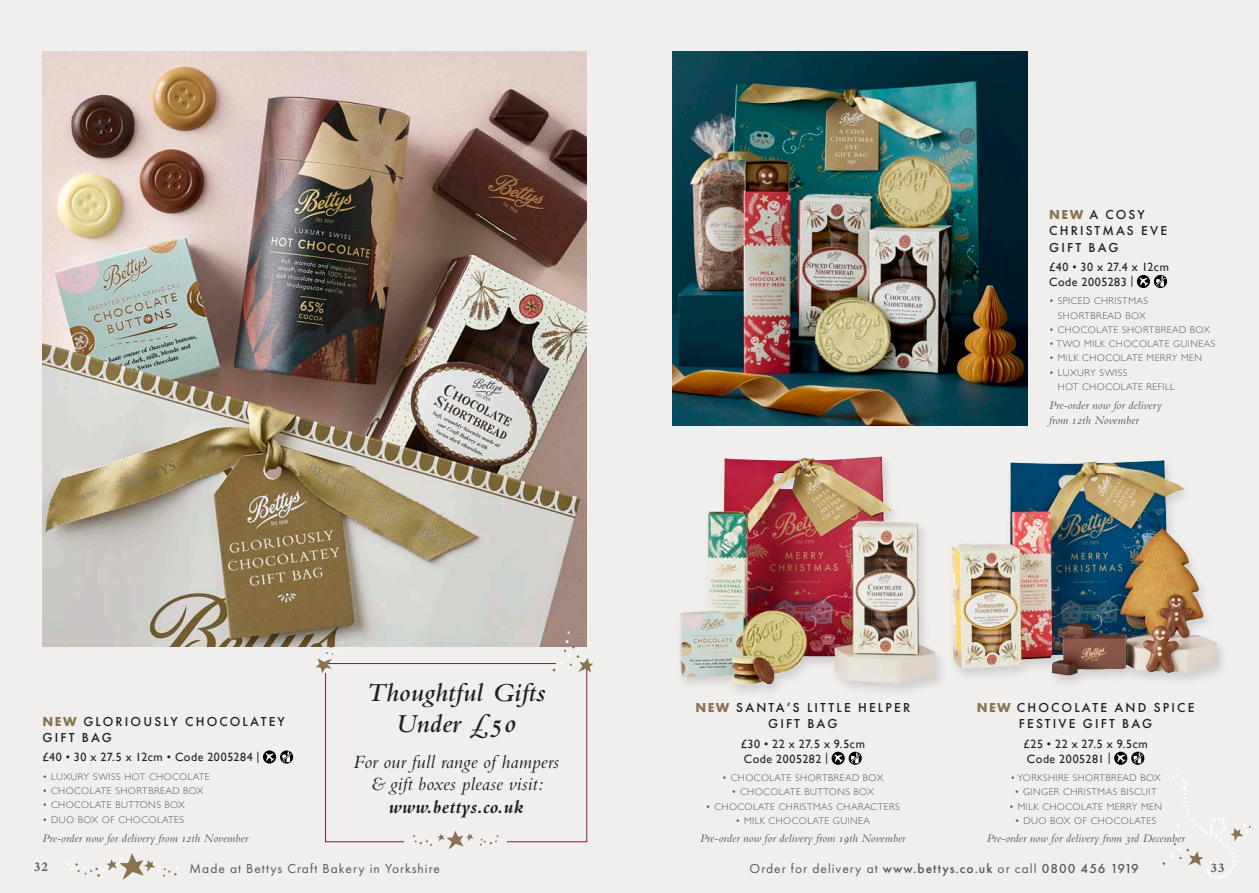
<style>
.page{position:relative;width:1259px;height:893px;background:#fff}
.page>*{position:absolute;margin:0;border:0;box-sizing:border-box;transform-origin:0 0}
.Section_headers{font:italic 600 27px/31.5px "Bembo NT";letter-spacing:.01em;color:#231f20;text-align:center}
.Intro_centered{font:italic 19.5px/22.5px "Bembo NT";letter-spacing:.01em;color:#231f20;text-align:center}
.Product_Title{font:500 13.5px/16.5px "Futura PT";letter-spacing:.16em;color:#231f20;text-align:center}
.Product_Title_left_a{font:500 13.5px/16.5px "Futura PT";letter-spacing:.16em;color:#231f20}
.Page_footers{font:500 13.5px "Futura PT";letter-spacing:.075em;color:#57585a}
.t1{font:13.5px "Futura PT";letter-spacing:.075em;color:#57585a}
.Product{font:700 13.5px "Bembo";color:#57585a}
.Availability_left_al{font:italic 12px/15px "Bembo NT";letter-spacing:.01em;color:#57585a}
.Availability{font:italic 12px "Bembo NT";letter-spacing:.01em;color:#57585a}
.Code_and_Price{font:12px/15px "Gill Sans";letter-spacing:.045em;color:#231f20}
.Code_and_Price_left{font:12px/15px "Gill Sans";letter-spacing:.045em;color:#231f20}
.Gift_Box_Content{font:300 9.75px/14.2px "Gill Sans";letter-spacing:.05em;color:#57585a;text-align:right}
.Gift_Box_Content_cen{font:300 9.75px "Gill Sans";letter-spacing:.05em;color:#57585a}
.s1{font-weight:700;color:#89744f}
.s2{font-weight:700}
.s3{font-weight:400}
</style>
<div class="page">
<div style="left:0;top:0;width:629px;height:893px;background:#f0efee"></div>
<svg style="left:67px;top:853px;width:111px;height:27px"></svg>
<div style="left:629px;top:0;width:630px;height:893px;background:#f0efee"></div>
<svg style="left:1162px;top:775px;width:94px;height:104px"></svg>
<img style="left:43px;top:51px;width:544px;height:595px">
<svg style="left:263px;top:750px;width:13px;height:14px"></svg>
<svg style="left:265px;top:753px;width:10px;height:9px"></svg>
<svg style="left:280px;top:750px;width:13px;height:14px"></svg>
<svg style="left:281px;top:751px;width:11px;height:11px"></svg>
<img style="left:672px;top:51px;width:356px;height:374px">
<svg style="left:1136px;top:275px;width:14px;height:13px"></svg>
<svg style="left:1139px;top:277px;width:9px;height:9px"></svg>
<svg style="left:1154px;top:275px;width:13px;height:13px"></svg>
<svg style="left:1154px;top:276px;width:12px;height:11px"></svg>
<svg style="left:831px;top:752px;width:13px;height:13px"></svg>
<svg style="left:834px;top:754px;width:9px;height:9px"></svg>
<svg style="left:848px;top:752px;width:14px;height:13px"></svg>
<svg style="left:849px;top:753px;width:12px;height:10px"></svg>
<svg style="left:1114px;top:752px;width:13px;height:13px"></svg>
<svg style="left:1116px;top:754px;width:10px;height:9px"></svg>
<svg style="left:1131px;top:752px;width:13px;height:13px"></svg>
<svg style="left:1132px;top:753px;width:11px;height:10px"></svg>
<div style="left:674px;top:454px;width:273px;height:244px;background:#231f20;opacity:.15"></div>
<img style="left:680px;top:456px;width:256px;height:229px">
<div style="left:947px;top:458px;width:281px;height:231px;background:#231f20;opacity:.15"></div>
<img style="left:951px;top:460px;width:266px;height:215px">
<div style="left:325px;top:663px;width:262px;height:179px;border:1px solid #911436"></div>
<div style="left:405px;top:829px;width:102px;height:22px;background:#f0efee"></div>
<svg style="left:408px;top:830px;width:96px;height:19px"></svg>
<svg style="left:551px;top:640px;width:42px;height:32px"></svg>
<svg style="left:315px;top:642px;width:28px;height:31px"></svg>
<p class="Product_Title_left_a" style="left:43px;top:713px;width:244px"><span class="s1">NEW</span> GLORIOUSLY CHOCOLATEY<br>GIFT BAG</p>
<p class="Code_and_Price_left" style="left:43px;top:750px;width:219px">£40 • 30 x 27.5 x 12cm • Code 2005284 |</p>
<p class="Gift_Box_Content" style="left:43px;top:769px;width:169px">• LUXURY SWISS HOT CHOCOLATE</p>
<p class="Gift_Box_Content" style="left:43px;top:783px;width:163px">• CHOCOLATE SHORTBREAD BOX</p>
<p class="Gift_Box_Content" style="left:43px;top:798px;width:144px">• CHOCOLATE BUTTONS BOX</p>
<p class="Gift_Box_Content" style="left:43px;top:812px;width:143px">• DUO BOX OF CHOCOLATES</p>
<p class="Availability_left_al" style="left:43px;top:830px;width:207px">Pre-order now for delivery from 12th November</p>
<p class="Section_headers" style="left:367px;top:676px;width:180px">Thoughtful Gifts<br>Under £50</p>
<p class="Intro_centered" style="left:353px;top:750px;width:207px">For our full range of hampers &amp; gift boxes please visit: <span class="s2">www.bettys.co.uk</span></p>
<p class="Product_Title_left_a" style="left:1049px;top:206px;width:119px"><span class="s1">NEW</span> A COSY<br>CHRISTMAS EVE<br>GIFT BAG</p>
<p class="Code_and_Price_left" style="left:1049px;top:259px;width:121px">£40 • 30 x 27.4 x 12cm<br>Code 2005283 |</p>
<p class="Gift_Box_Content" style="left:1049px;top:294px;width:100px">• SPICED CHRISTMAS<br>SHORTBREAD BOX</p>
<p class="Gift_Box_Content" style="left:1049px;top:322px;width:163px">• CHOCOLATE SHORTBREAD BOX</p>
<p class="Gift_Box_Content" style="left:1049px;top:336px;width:168px">• TWO MILK CHOCOLATE GUINEAS</p>
<p class="Gift_Box_Content" style="left:1049px;top:351px;width:154px">• MILK CHOCOLATE MERRY MEN</p>
<p class="Gift_Box_Content" style="left:1057px;top:365px;width:119px;text-align:left;text-indent:-9px">• LUXURY SWISS<br>HOT CHOCOLATE REFILL</p>
<p class="Availability_left_al" style="left:1049px;top:398px;width:114px">Pre-order now for delivery from 12th November</p>
<p class="Product_Title" style="left:695px;top:699px;width:216px"><span class="s1">NEW</span> SANTA’S LITTLE HELPER<br>GIFT BAG</p>
<p class="Code_and_Price" style="left:740px;top:736px;width:126px">£30 • 22 x 27.5 x 9.5cm<br>Code 2005282 |</p>
<p class="Gift_Box_Content_cen" style="left:722px;top:770px;width:163px">• CHOCOLATE SHORTBREAD BOX</p>
<p class="Gift_Box_Content_cen" style="left:731px;top:785px;width:144px">• CHOCOLATE BUTTONS BOX</p>
<p class="Gift_Box_Content_cen" style="left:706px;top:799px;width:195px">• CHOCOLATE CHRISTMAS CHARACTERS</p>
<p class="Gift_Box_Content_cen" style="left:735px;top:813px;width:136px">• MILK CHOCOLATE GUINEA</p>
<p class="Availability" style="left:700px;top:831px;width:207px">Pre-order now for delivery from 19th November</p>
<p class="Product_Title" style="left:977px;top:699px;width:219px"><span class="s1">NEW</span> CHOCOLATE AND SPICE<br>FESTIVE GIFT BAG</p>
<p class="Code_and_Price" style="left:1023px;top:736px;width:126px">£25 • 22 x 27.5 x 9.5cm<br>Code 2005281 |</p>
<p class="Gift_Box_Content_cen" style="left:1010px;top:770px;width:152px">• YORKSHIRE SHORTBREAD BOX</p>
<p class="Gift_Box_Content_cen" style="left:1014px;top:785px;width:143px">• GINGER CHRISTMAS BISCUIT</p>
<p class="Gift_Box_Content_cen" style="left:1009px;top:799px;width:154px">• MILK CHOCOLATE MERRY MEN</p>
<p class="Gift_Box_Content_cen" style="left:1015px;top:813px;width:143px">• DUO BOX OF CHOCOLATES</p>
<p class="Availability" style="left:986px;top:831px;width:199px">Pre-order now for delivery from 3rd December</p>
<h3 class="Product" style="left:34px;top:859px;width:16px">32</h3>
<h3 class="t1" style="left:189px;top:860px;width:252px">Made at Bettys Craft Bakery in Yorkshire</h3>
<p class="Page_footers" style="left:749px;top:860px;width:391px"><span class="s3">Order for delivery at</span> www.bettys.co.uk <span class="s3">or call</span> 0800 456 1919</p>
<p class="Product" style="left:1210px;top:860px;width:16px">33</p>
</div>
